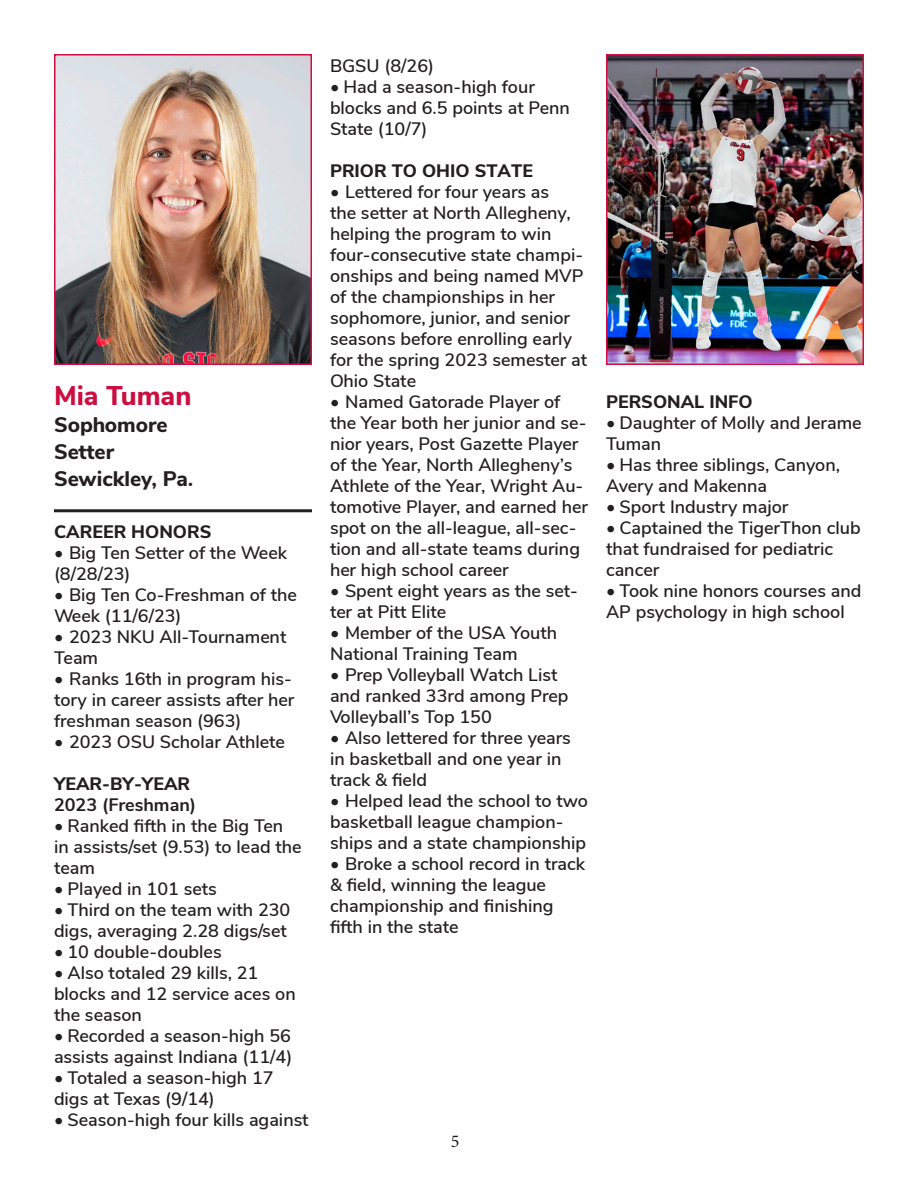
<style>
.page{position:relative;width:918px;height:1188px;background:#fff}
.page>*{position:absolute;margin:0;border:0;box-sizing:border-box;transform-origin:0 0}
.t1{font:800 27px "Buckeye Sans 2";color:#cd0d40}
.t2{font:800 21px "Buckeye Sans 2";color:#231f20}
.t3{font:600 18px/21px "Buckeye Sans 2";color:#231f20}
.t4{font:800 18px "Buckeye Sans 2";color:#231f20}
.t5{font:700 18px/21px "Buckeye Sans 2";color:#231f20}
.t6{font:18px "Minion Pro";color:#231f20}
.s1{font-weight:800}
</style>
<div class="page">
<img style="left:57px;top:57px;width:252px;height:305px">
<div style="left:54px;top:54px;width:258px;height:311px;border:2px solid #d20d44"></div>
<hr style="left:54px;top:509px;width:258px;height:3px;background:#231f20">
<img style="left:609px;top:57px;width:252px;height:305px">
<div style="left:606px;top:54px;width:258px;height:311px;border:2px solid #d20d44"></div>
<p class="t1" style="left:54px;top:378px;width:139px">Mia Tuman</p>
<p class="t2" style="left:54px;top:411px;width:115px">Sophomore</p>
<p class="t2" style="left:54px;top:438px;width:62px">Setter</p>
<p class="t2" style="left:54px;top:465px;width:141px">Sewickley, Pa.</p>
<p class="t4" style="left:54px;top:521px;width:159px">CAREER HONORS</p>
<p class="t3" style="left:54px;top:543px;width:235px">• Big Ten Setter of the Week (8/28/23)</p>
<p class="t3" style="left:54px;top:585px;width:245px">• Big Ten Co-Freshman of the<br>Week (11/6/23)</p>
<p class="t3" style="left:54px;top:627px;width:234px">• 2023 NKU All-Tournament<br>Team</p>
<p class="t3" style="left:54px;top:669px;width:242px">• Ranks 16th in program his&shy;tory in career assists after her freshman season (963)</p>
<p class="t3" style="left:54px;top:732px;width:233px">• 2023 OSU Scholar Athlete</p>
<p class="t5" style="left:54px;top:774px;width:144px"><span class="s1">YEAR-BY-YEAR<br></span>2023 (Freshman)</p>
<p class="t3" style="left:54px;top:816px;width:249px">• Ranked fifth in the Big Ten in assists/set (9.53) to lead the team</p>
<p class="t3" style="left:54px;top:879px;width:164px">• Played in 101 sets</p>
<p class="t3" style="left:54px;top:900px;width:238px">• Third on the team with 230 digs, averaging 2.28 digs/set</p>
<p class="t3" style="left:54px;top:942px;width:169px">• 10 double-doubles</p>
<p class="t3" style="left:54px;top:963px;width:243px">• Also totaled 29 kills, 21 blocks and 12 service aces on the season</p>
<p class="t3" style="left:54px;top:1026px;width:240px">• Recorded a season-high 56 assists against Indiana (11/4)</p>
<p class="t3" style="left:54px;top:1068px;width:221px">• Totaled a season-high 17 digs at Texas (9/14)</p>
<p class="t3" style="left:54px;top:1110px;width:256px">• Season-high four kills against</p>
<p class="t3" style="left:330px;top:55px;width:106px">BGSU (8/26)</p>
<p class="t3" style="left:330px;top:76px;width:241px">• Had a season-high four blocks and 6.5 points at Penn<br>State (10/7)</p>
<p class="t4" style="left:330px;top:159px;width:205px">PRIOR TO OHIO STATE</p>
<p class="t3" style="left:330px;top:181px;width:259px">• Lettered for four years as<br>the setter at North Allegheny, helping the program to win four-consecutive state champi&shy;onships and being named MVP of the championships in her sophomore, junior, and senior seasons before enrolling early for the spring 2023 semester at<br>Ohio State</p>
<p class="t3" style="left:330px;top:391px;width:259px">• Named Gatorade Player of the Year both her junior and se&shy;nior years, Post Gazette Player of the Year, North Allegheny’s<br>Athlete of the Year, Wright Au&shy;tomotive Player, and earned her spot on the all-league, all-sec&shy;tion and all-state teams during her high school career</p>
<p class="t3" style="left:330px;top:580px;width:249px">• Spent eight years as the set&shy;ter at Pitt Elite</p>
<p class="t3" style="left:330px;top:622px;width:229px">• Member of the USA Youth<br>National Training Team</p>
<p class="t3" style="left:330px;top:664px;width:240px">• Prep Volleyball Watch List and ranked 33rd among Prep<br>Volleyball’s Top 150</p>
<p class="t3" style="left:330px;top:727px;width:243px">• Also lettered for three years in basketball and one year in track &amp; field</p>
<p class="t3" style="left:330px;top:790px;width:259px">• Helped lead the school to two basketball league champion&shy;ships and a state championship</p>
<p class="t3" style="left:330px;top:853px;width:257px">• Broke a school record in track &amp; field, winning the league championship and finishing fifth in the state</p>
<p class="t4" style="left:606px;top:390px;width:148px">PERSONAL INFO</p>
<p class="t3" style="left:606px;top:412px;width:257px">• Daughter of Molly and Jerame<br>Tuman</p>
<p class="t3" style="left:606px;top:454px;width:236px">• Has three siblings, Canyon,<br>Avery and Makenna</p>
<p class="t3" style="left:606px;top:496px;width:184px">• Sport Industry major</p>
<p class="t3" style="left:606px;top:517px;width:256px">• Captained the TigerThon club that fundraised for pediatric cancer</p>
<p class="t3" style="left:606px;top:580px;width:257px">• Took nine honors courses and<br>AP psychology in high school</p>
<p class="t6" style="left:451px;top:1129px;width:10px">5</p>
</div>
